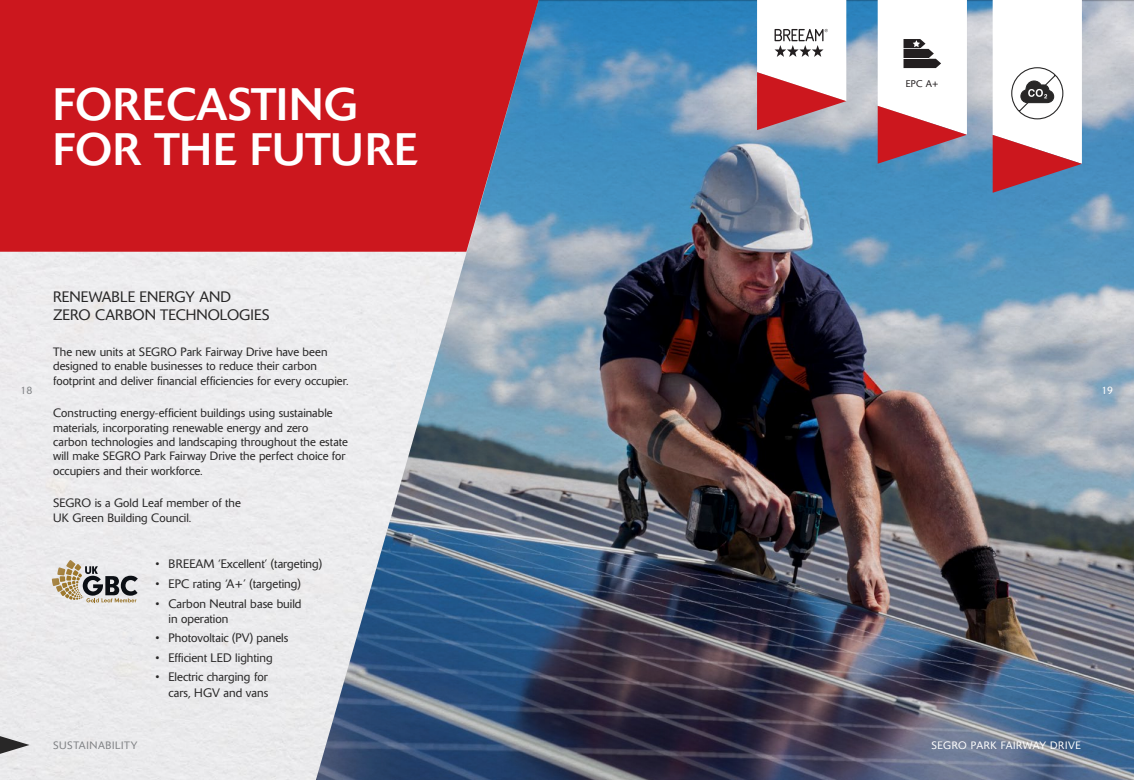
<style>
.page{position:relative;width:1134px;height:780px;background:#fff}
.page>*{position:absolute;margin:0;border:0;box-sizing:border-box;transform-origin:0 0}
.t1{font:45px/45px "Delta BQ";letter-spacing:.02em;color:#fff}
.t2{font:300 15px/18px "Delta BQ";letter-spacing:.005em;color:#282727}
.t3{font:300 12.12px/15.2px "Delta BQ";color:#282727}
.t4{font:300 12px/14.4px "Delta BQ";letter-spacing:.005em;color:#282727}
.t5{font:300 10.62px "Delta BQ";letter-spacing:.055em;color:#fff}
.t6{font:300 10.62px "Delta BQ";letter-spacing:.055em;color:#808285}
.t7{font:300 9.62px "Delta BQ";color:#231f20}
</style>
<div class="page">
<div style="left:0;top:252px;width:316px;height:528px;background:#ebebed"></div>
<div style="left:0;top:0;width:316px;height:252px;background:#cc171e"></div>
<div style="left:316px;top:0;width:818px;height:780px;background:#231f20;opacity:.75"></div>
<svg style="left:757px;top:0;width:89px;height:130px"></svg>
<svg style="left:878px;top:0;width:89px;height:164px"></svg>
<svg style="left:993px;top:0;width:89px;height:193px"></svg>
<svg style="left:52px;top:560px;width:86px;height:42px;background:#b5b0a6"></svg>
<svg style="left:0;top:736px;width:30px;height:17px"></svg>
<h1 class="t1" style="left:53px;top:82px;width:366px">FORECASTING<br>FOR THE FUTURE</h1>
<p class="t7" style="left:906px;top:78px;width:35px">EPC A+</p>
<p class="t2" style="left:53px;top:288px;width:218px">RENEWABLE ENERGY AND<br>ZERO CARBON TECHNOLOGIES</p>
<p class="t4" style="left:53px;top:344px;width:297px">The new units at SEGRO Park Fairway Drive have been designed to enable businesses to reduce their carbon footprint and deliver financial efficiencies for every occupier.</p>
<p class="t4" style="left:53px;top:406px;width:296px">Constructing energy-efficient buildings using sustainable materials, incorporating renewable energy and zero<br>carbon technologies and landscaping throughout the estate will make SEGRO Park Fairway Drive the perfect choice for occupiers and their workforce.</p>
<p class="t4" style="left:53px;top:496px;width:189px">SEGRO is a Gold Leaf member of the<br>UK Green Building Council.</p>
<p class="t6" style="left:21px;top:384px;width:13px">18</p>
<p class="t5" style="left:1101px;top:384px;width:13px">19</p>
<p class="t3" style="left:156px;top:556px;width:168px">• BREEAM ‘Excellent’ (targeting)</p>
<p class="t3" style="left:156px;top:576px;width:147px">• EPC rating ‘A+’ (targeting)</p>
<p class="t3" style="left:168px;top:595px;width:135px;text-indent:-13px">• Carbon Neutral base build in operation</p>
<p class="t3" style="left:156px;top:630px;width:134px">• Photovoltaic (PV) panels</p>
<p class="t3" style="left:156px;top:650px;width:119px">• Efficient LED lighting</p>
<p class="t3" style="left:156px;top:669px;width:114px;text-align:right">• Electric charging for cars, HGV and vans</p>
<p class="t6" style="left:53px;top:739px;width:86px">SUSTAINABILITY</p>
<p class="t5" style="left:931px;top:739px;width:151px">SEGRO PARK FAIRWAY DRIVE</p>
</div>
